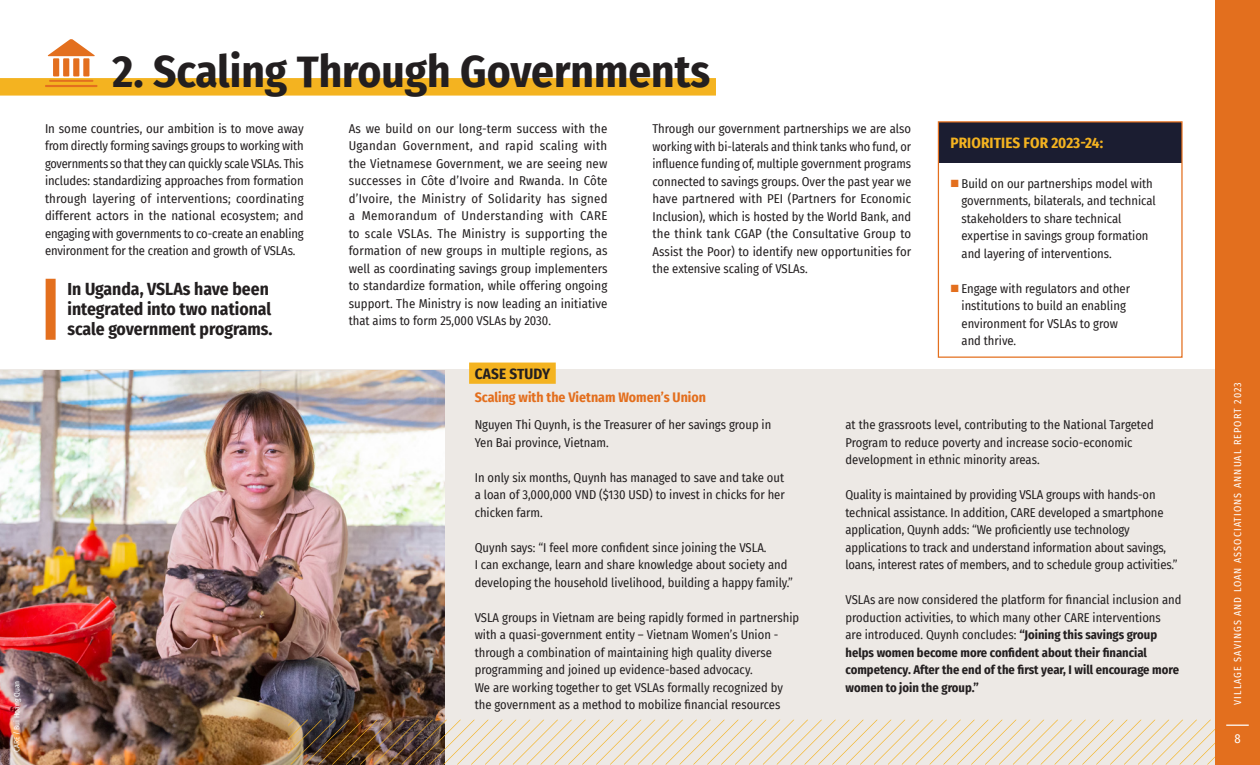
<style>
.page{position:relative;width:1260px;height:765px;background:#fff}
.page>*{position:absolute;margin:0;border:0;box-sizing:border-box;transform-origin:0 0}
.Title_36pt_yellow_bar{font:700 45px "Fira Sans Condensed";color:#231f20}
.PullQuote_Case_Study{font:700 17.5px/20px "Fira Sans Condensed";color:#231f20}
.Priorities{font:700 15px "Fira Sans Condensed";letter-spacing:.01em;color:#f4b320}
.City_Yellow_Block{font:700 15px "Fira Sans Condensed";letter-spacing:.01em;color:#231f20}
.Heading_Orange_12pt{font:700 13.75px "Fira Sans Condensed";color:#e36f1e}
.Text_10_14{font:12.5px/17.5px "Fira Sans Condensed";color:#231f20;text-align:justify}
.Text_10_14_ragged{font:12.5px/17.5px "Fira Sans Condensed";color:#231f20}
.Text_10_14_ragged-2{font:700 12.5px/17.5px "Fira Sans Condensed";color:#231f20}
.Bullet{font:12.5px/17.5px "Fira Sans Condensed";color:#231f20}
.t1{font:12.5px "Fira Sans Condensed";color:#fff}
.t2{font:10px "Fira Sans Condensed";letter-spacing:.11em;color:#fff}
.Photo_Credit{font:7.5px "Fira Sans Condensed";color:#fff}
.s1{color:#e36f1e}
.s2{color:#212121}
.s3{font-weight:400}
</style>
<div class="page">
<div style="left:0;top:370px;width:1260px;height:395px;background:#ede9e5"></div>
<img style="left:0;top:370px;width:445px;height:395px">
<div style="left:0;top:78px;width:716px;height:18px;background:#f4b320"></div>
<div style="left:53px;top:58px;width:6px;height:18px;background:#e36f1e"></div>
<div style="left:73px;top:58px;width:6px;height:18px;background:#e36f1e"></div>
<div style="left:83px;top:58px;width:6px;height:18px;background:#e36f1e"></div>
<div style="left:63px;top:58px;width:6px;height:18px;background:#e36f1e"></div>
<svg style="left:47px;top:39px;width:48px;height:17px"></svg>
<hr style="left:49px;top:80px;width:44px;height:2px;background:#e36f1e">
<hr style="left:45px;top:85px;width:53px;height:2px;background:#e36f1e">
<div style="left:46px;top:279px;width:10px;height:61px;background:#e36f1e"></div>
<div style="left:469px;top:363px;width:87px;height:21px;background:#f4b320"></div>
<div style="left:939px;top:122px;width:242px;height:41px;background:#1b1d31"></div>
<div style="left:938px;top:121px;width:245px;height:237px;border:1px solid #e36f1e"></div>
<svg style="left:288px;top:720px;width:927px;height:45px"></svg>
<div style="left:1215px;top:0;width:45px;height:765px;background:#e36f1e"></div>
<svg style="left:1226px;top:725px;width:23px;height:1px"></svg>
<p class="Photo_Credit" style="left:11px;top:752px;width:73px;rotate:-90deg">CARE / Bui Hoang Quan</p>
<p class="Title_36pt_yellow_bar" style="left:112px;top:34px;width:599px">2. Scaling Through Governments</p>
<p class="Text_10_14" style="left:45px;top:119px;width:260px">In some countries, our ambition is to move away from directly forming savings groups to working with governments so that they can quickly scale VSLAs. This includes: standardizing approaches from formation through layering of interventions; coordinating different actors in the national ecosystem; and engaging with governments to co-create an enabling environment for the creation and growth of VSLAs.</p>
<p class="PullQuote_Case_Study" style="left:68px;top:278px;width:207px">In Uganda, VSLAs have been integrated into two national scale government programs.</p>
<p class="City_Yellow_Block" style="left:475px;top:361px;width:77px">CASE STUDY</p>
<p class="Heading_Orange_12pt" style="left:475px;top:385px;width:233px">Scaling with the Vietnam Women’s Union</p>
<p class="Text_10_14_ragged" style="left:475px;top:416px;width:298px">Nguyen Thi Quynh, is the Treasurer of her savings group in<br>Yen Bai province, Vietnam.</p>
<p class="Text_10_14_ragged" style="left:475px;top:468px;width:312px;text-align:justify">In only six months, Quynh has managed to save and take out a loan of 3,000,000 VND ($130 USD) to invest in chicks for her chicken farm.</p>
<p class="Text_10_14_ragged" style="left:475px;top:538px;width:320px">Quynh says: “I feel more confident since joining the VSLA.<br>I can exchange, learn and share knowledge about society and developing the household livelihood, building a happy family.”</p>
<p class="Text_10_14_ragged" style="left:475px;top:608px;width:326px">VSLA groups in Vietnam are being rapidly formed in partnership with a quasi-government entity – Vietnam Women’s Union - through a combination of maintaining high quality diverse programming and joined up evidence-based advocacy.<br>We are working together to get VSLAs formally recognized by the government as a method to mobilize financial resources</p>
<p class="Text_10_14" style="left:349px;top:119px;width:260px">As we build on our long-term success with the Ugandan Government, and rapid scaling with the Vietnamese Government, we are seeing new successes in Côte d’Ivoire and Rwanda. In Côte d’Ivoire, the Ministry of Solidarity has signed a Memorandum of Understanding with CARE to scale VSLAs. The Ministry is supporting the formation of new groups in multiple regions, as well as coordinating savings group implementers to standardize formation, while offering ongoing support. The Ministry is now leading an initiative that aims to form 25,000 VSLAs by 2030.</p>
<p class="Text_10_14" style="left:652px;top:120px;width:260px">Through our government partnerships we are also working with bi-laterals and think tanks who fund, or influence funding of, multiple government programs connected to savings groups. Over the past year we have partnered with PEI (Partners for Economic Inclusion), which is hosted by the World Bank, and the think tank CGAP (the Consultative Group to Assist the Poor) to identify new opportunities for the extensive scaling of VSLAs.</p>
<p class="Priorities" style="left:950px;top:130px;width:154px">PRIORITIES FOR 2023-24:</p>
<p class="Bullet" style="left:962px;top:174px;width:196px;text-indent:-11px"><span class="s1">■</span> <span class="s2">Build</span> on our partnerships model with governments, bilaterals, and technical stakeholders to share technical expertise in savings group formation and layering of interventions.</p>
<p class="Bullet" style="left:962px;top:279px;width:170px;text-indent:-11px"><span class="s1">■</span> Engage with regulators and other institutions to build an enabling environment for VSLAs to grow and thrive.</p>
<p class="Text_10_14_ragged" style="left:846px;top:416px;width:310px">at the grassroots level, contributing to the National Targeted<br>Program to reduce poverty and increase socio-economic development in ethnic minority areas.</p>
<p class="Text_10_14_ragged" style="left:846px;top:486px;width:334px">Quality is maintained by providing VSLA groups with hands-on technical assistance. In addition, CARE developed a smartphone application, Quynh adds: “We proficiently use technology applications to track and understand information about savings, loans, interest rates of members, and to schedule group activities.”</p>
<p class="Text_10_14_ragged-2" style="left:846px;top:590px;width:337px"><span class="s3">VSLAs are now considered the platform for financial inclusion and production activities, to which many other CARE interventions<br>are introduced. Quynh concludes:</span> “Joining this savings group helps women become more confident about their financial competency. After the end of the first year, I will encourage more women to join the group.”</p>
<p class="t2" style="left:1230px;top:705px;width:324px;rotate:-90deg">VILLAGE SAVINGS AND LOAN ASSOCIATIONS ANNUAL REPORT 2023</p>
<p class="t1" style="left:1234px;top:729px;width:8px">8</p>
</div>
